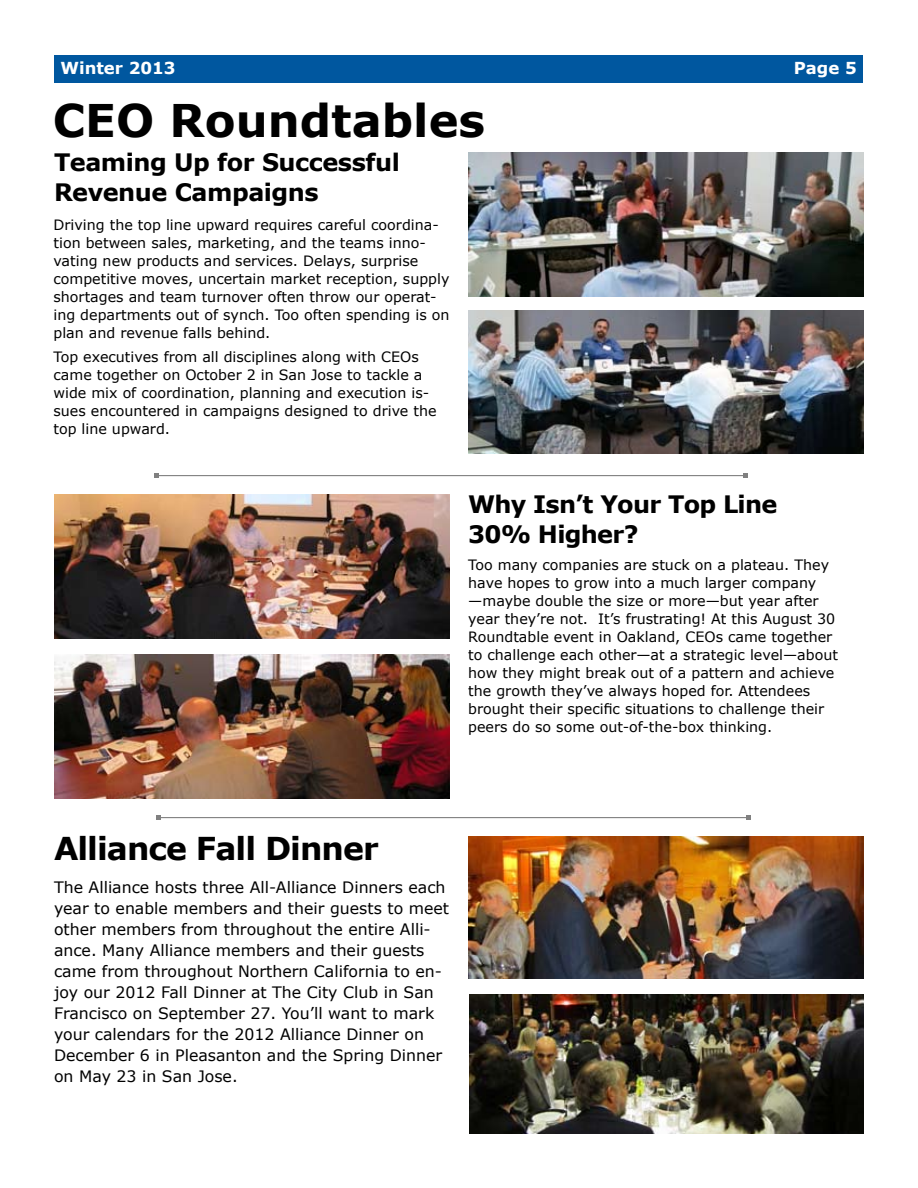
<style>
.page{position:relative;width:918px;height:1188px;background:#fff}
.page>*{position:absolute;margin:0;border:0;box-sizing:border-box;transform-origin:0 0}
.t1{font:700 45px "Verdana";color:#000}
.t2{font:700 31.5px "Verdana";letter-spacing:-.03em;color:#000}
.t3{font:700 24px/30px "Verdana";letter-spacing:-.02em;color:#000}
.t4{font:700 16.5px "Verdana";color:#fff}
.t5{font:15.75px/21px "Verdana";color:#000}
.t6{font:14.25px/18px "Verdana";color:#000}
</style>
<div class="page">
<div style="left:55px;top:55px;width:808px;height:28px;background:#00579f"></div>
<img style="left:468px;top:310px;width:396px;height:144px">
<hr style="left:156px;top:475px;width:590px;height:1px;background:#000">
<svg style="left:154px;top:473px;width:5px;height:5px"></svg>
<svg style="left:744px;top:473px;width:4px;height:5px"></svg>
<hr style="left:159px;top:817px;width:589px;height:1px;background:#000">
<svg style="left:157px;top:815px;width:4px;height:5px"></svg>
<svg style="left:746px;top:815px;width:5px;height:5px"></svg>
<img style="left:468px;top:153px;width:396px;height:143px">
<img style="left:54px;top:495px;width:396px;height:143px">
<img style="left:54px;top:655px;width:396px;height:143px">
<img style="left:469px;top:994px;width:395px;height:140px">
<img style="left:469px;top:836px;width:395px;height:142px">
<p class="t4" style="left:60px;top:56px;width:117px">Winter 2013</p>
<p class="t4" style="left:794px;top:56px;width:64px">Page 5</p>
<h1 class="t1" style="left:53px;top:89px;width:434px">CEO Roundtables</h1>
<h3 class="t3" style="left:54px;top:147px;width:347px">Teaming Up for Successful<br>Revenue Campaigns</h3>
<p class="t6" style="left:54px;top:216px;width:398px">Driving the top line upward requires careful coordina&shy;tion between sales, marketing, and the teams inno&shy;vating new products and services. Delays, surprise competitive moves, uncertain market reception, supply shortages and team turnover often throw our operat&shy;ing departments out of synch. Too often spending is on plan and revenue falls behind.</p>
<p class="t6" style="left:54px;top:348px;width:385px">Top executives from all disciplines along with CEOs came together on October 2 in San Jose to tackle a wide mix of coordination, planning and execution is&shy;sues encountered in campaigns designed to drive the top line upward.</p>
<h3 class="t3" style="left:468px;top:489px;width:311px">Why Isn’t Your Top Line<br>30% Higher?</h3>
<p class="t6" style="left:468px;top:555px;width:371px">Too many companies are stuck on a plateau. They have hopes to grow into a much larger company —maybe double the size or more—but year after year they’re not. It’s frustrating! At this August 30<br>Roundtable event in Oakland, CEOs came together to challenge each other—at a strategic level—about how they might break out of a pattern and achieve the growth they’ve always hoped for. Attendees brought their specific situations to challenge their peers do so some out-of-the-box thinking.</p>
<h2 class="t2" style="left:54px;top:826px;width:326px">Alliance Fall Dinner</h2>
<p class="t5" style="left:54px;top:877px;width:397px">The Alliance hosts three All-Alliance Dinners each year to enable members and their guests to meet other members from throughout the entire Alli&shy;ance. Many Alliance members and their guests came from throughout Northern California to en&shy;joy our 2012 Fall Dinner at The City Club in San Francisco on September 27. You’ll want to mark your calendars for the 2012 Alliance Dinner on December 6 in Pleasanton and the Spring Dinner on May 23 in San Jose.</p>
</div>
